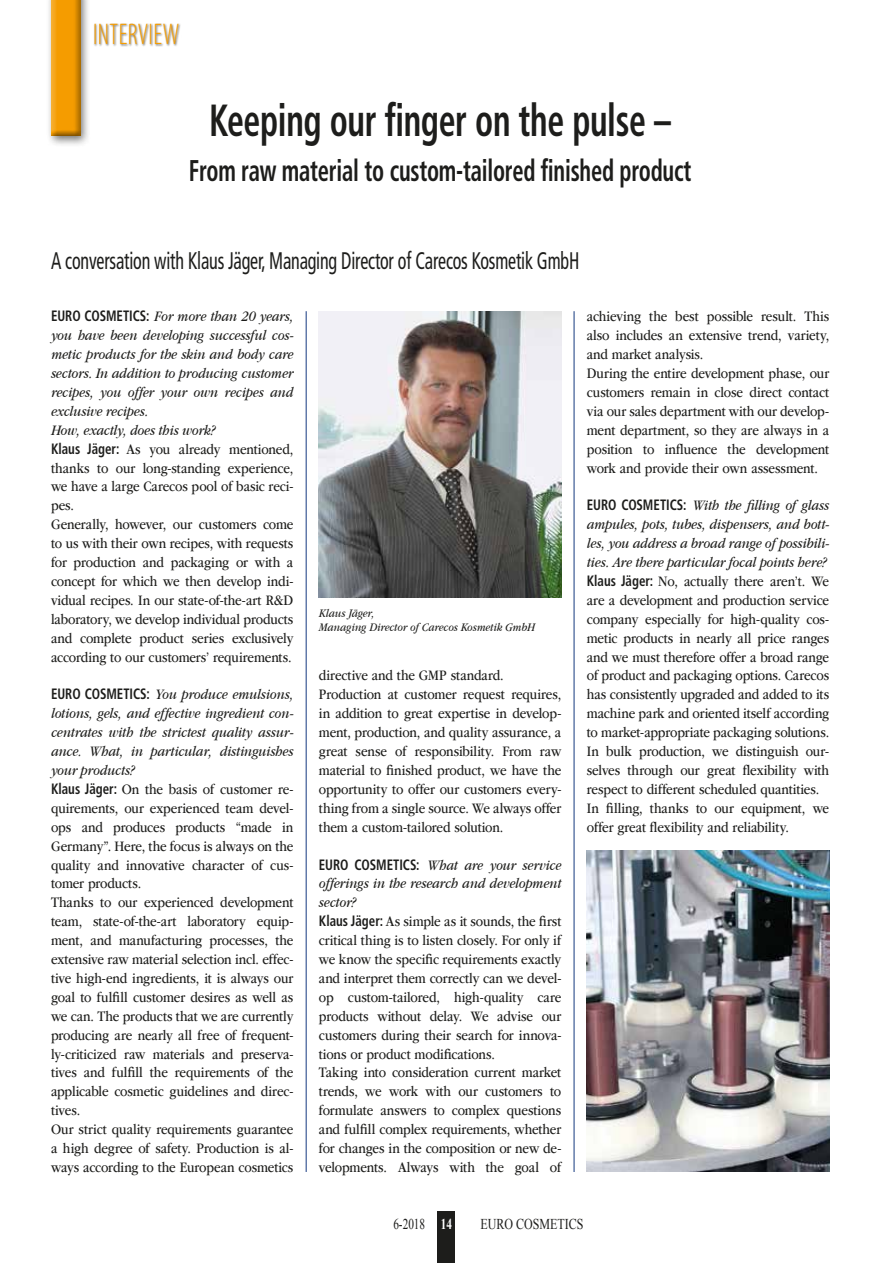
<style>
.page{position:relative;width:893px;height:1263px;background:#fff}
.page>*{position:absolute;margin:0;border:0;box-sizing:border-box;transform-origin:0 0}
.t1{font:700 condensed 45px "Frutiger LT Pro";letter-spacing:-.01em;color:#1d1d1b;scale:.75 1}
.t2{font:700 condensed 30px "Frutiger LT Pro";letter-spacing:-.01em;color:#1d1d1b;scale:.75 1}
.t3{font:300 condensed 30px "Myriad Pro";letter-spacing:.02em;color:#f59c00;scale:.86 1}
.t4{font:condensed 24px "Frutiger LT Pro";letter-spacing:-.01em;color:#1d1d1b;scale:.75 1}
.t5{font:15px/18.9px "ITC Garamond Std";letter-spacing:-.01em;color:#1d1d1b;scale:.86 1}
.t6{font:15px "Times New Roman";color:#1d1d1b;scale:.8 1}
.t7{font:15px "Times New Roman";color:#1d1d1b;scale:.75 1}
.t8{font:italic 12px/14.4px "ITC Garamond Std";color:#1d1d1b;scale:.86 1}
.s1{font-family:"Frutiger LT Pro";font-weight:700;font-stretch:condensed}
.s2{font-style:italic}
.s3{font-weight:700;color:#fff}
</style>
<div class="page">
<hr style="left:574px;top:311px;width:1px;height:861px;background:#14387f">
<hr style="left:306px;top:311px;width:1px;height:861px;background:#14387f">
<div style="left:438px;top:1212px;width:17px;height:51px;background:#1d1d1b"></div>
<div style="left:46px;top:0;width:45px;height:147px;background:#1d1d1b;opacity:.6"></div>
<div style="left:51px;top:0;width:31px;height:138px;background:#1d1d1b;opacity:.75"></div>
<div style="left:93px;top:24px;width:89px;height:23px;background:#1d1d1b;opacity:.65"></div>
<img style="left:319px;top:311px;width:242px;height:286px">
<img style="left:587px;top:851px;width:242px;height:321px">
<h2 class="t3" style="left:93px;top:16px;width:102px">INTERVIEW</h2>
<h1 class="t1" style="left:209px;top:93px;width:617px">Keeping our finger on the pulse –</h1>
<h2 class="t2" style="left:189px;top:153px;width:671px">From raw material to custom-tailored finished product</h2>
<h3 class="t4" style="left:51px;top:247px;width:706px">A conversation with Klaus Jäger, Managing Director of Carecos Kosmetik GmbH</h3>
<p class="t5" style="left:51px;top:307px;width:283px"><span class="s1">EURO COSMETICS:</span> <span class="s2">For more than 20 years, you have been developing successful cos&shy;metic products for the skin and body care sectors. In addition to producing customer recipes, you offer your own recipes and exclusive recipes.<br>How, exactly, does this work?<br></span><span class="s1">Klaus Jäger:</span> As you already mentioned, thanks to our long-standing experience, we have a large Carecos pool of basic reci&shy;pes.<br>Generally, however, our customers come to us with their own recipes, with requests for production and packaging or with a concept for which we then develop indi&shy;vidual recipes. In our state-of-the-art R&amp;D laboratory, we develop individual products and complete product series exclusively according to our customers’ requirements.</p>
<p class="t5" style="left:51px;top:685px;width:283px"><span class="s1">EURO COSMETICS:</span> <span class="s2">You produce emulsions, lotions, gels, and effective ingredient con&shy;centrates with the strictest quality assur&shy;ance. What, in particular, distinguishes your products?<br></span><span class="s1">Klaus Jäger:</span> On the basis of customer re&shy;quirements, our experienced team devel&shy;ops and produces products “made in Germany”. Here, the focus is always on the quality and innovative character of cus&shy;tomer products.<br>Thanks to our experienced development team, state-of-the-art laboratory equip&shy;ment, and manufacturing processes, the extensive raw material selection incl. effec&shy;tive high-end ingredients, it is always our goal to fulfill customer desires as well as we can. The products that we are currently producing are nearly all free of frequent&shy;ly-criticized raw materials and preserva&shy;tives and fulfill the requirements of the applicable cosmetic guidelines and direc&shy;tives.<br>Our strict quality requirements guarantee a high degree of safety. Production is al&shy;ways according to the European cosmetics</p>
<p class="t8" style="left:319px;top:606px;width:253px">Klaus Jäger,<br>Managing Director of Carecos Kosmetik GmbH</p>
<p class="t5" style="left:319px;top:666px;width:283px">directive and the GMP standard.<br>Production at customer request requires, in addition to great expertise in develop&shy;ment, production, and quality assurance, a great sense of responsibility. From raw material to finished product, we have the opportunity to offer our customers every&shy;thing from a single source. We always offer them a custom-tailored solution.</p>
<p class="t5" style="left:319px;top:855px;width:283px"><span class="s1">EURO COSMETICS:</span> <span class="s2">What are your service offerings in the research and development sector?<br></span><span class="s1">Klaus Jäger:</span> As simple as it sounds, the first critical thing is to listen closely. For only if we know the specific requirements exactly and interpret them correctly can we devel&shy;op custom-tailored, high-quality care products without delay. We advise our customers during their search for innova&shy;tions or product modifications.<br>Taking into consideration current market trends, we work with our customers to formulate answers to complex questions and fulfill complex requirements, whether for changes in the composition or new de&shy;velopments. Always with the goal of</p>
<p class="t5" style="left:587px;top:307px;width:283px">achieving the best possible result. This also includes an extensive trend, variety, and market analysis.<br>During the entire development phase, our customers remain in close direct contact via our sales department with our develop&shy;ment department, so they are always in a position to influence the development work and provide their own assessment.</p>
<p class="t5" style="left:587px;top:496px;width:283px"><span class="s1">EURO COSMETICS:</span> <span class="s2">With the filling of glass ampules, pots, tubes, dispensers, and bott&shy;les, you address a broad range of possibili&shy;ties. Are there particular focal points here?<br></span><span class="s1">Klaus Jäger:</span> No, actually there aren’t. We are a development and production service company especially for high-quality cos&shy;metic products in nearly all price ranges and we must therefore offer a broad range of product and packaging options. Carecos has consistently upgraded and added to its machine park and oriented itself according to market-appropriate packaging solutions.<br>In bulk production, we distinguish our&shy;selves through our great flexibility with respect to different scheduled quantities.<br>In filling, thanks to our equipment, we offer great flexibility and reliability.</p>
<p class="t7" style="left:393px;top:1213px;width:80px">6-2018 <span class="s3">14</span></p>
<p class="t6" style="left:480px;top:1213px;width:130px">EURO COSMETICS</p>
</div>
